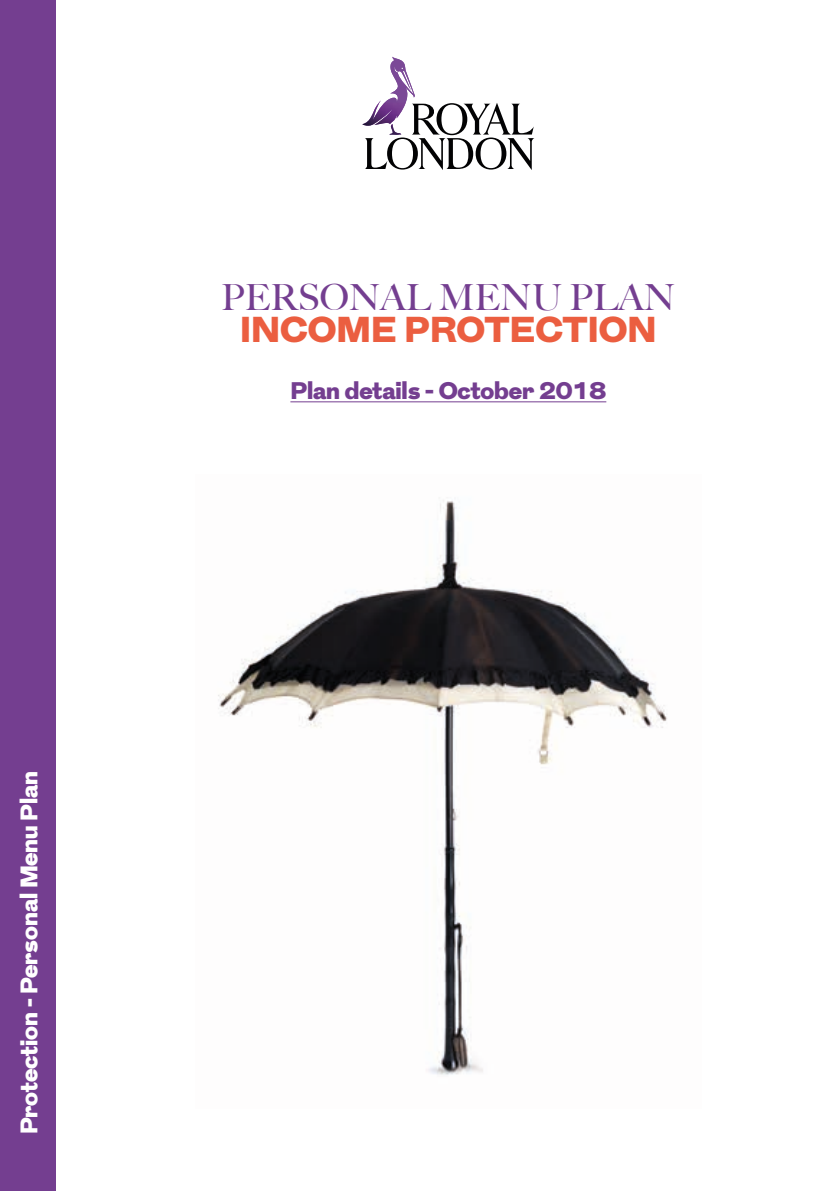
<style>
.page{position:relative;width:840px;height:1191px;background:#fff}
.page>*{position:absolute;margin:0;border:0;box-sizing:border-box;transform-origin:0 0}
.t1{font:500 36px "Big Caslon";color:#743e90}
.t2{font:900 36px "Grot";color:#eb5e40}
.t3{font:900 24px "Grot";color:#fff}
.t4{font:900 24px "Grot";color:#743e90}
</style>
<div class="page">
<div style="left:0;top:0;width:57px;height:1191px;background:#743e90"></div>
<svg style="left:365px;top:93px;width:169px;height:77px"></svg>
<img style="left:362px;top:57px;width:52px;height:78px">
<img style="left:218px;top:500px;width:449px;height:575px">
<hr style="left:290px;top:401px;width:316px;height:1px;background:#743e90">
<p class="t3" style="left:12px;top:1134px;width:365px;rotate:-90deg">Protection - Personal Menu Plan</p>
<h1 class="t1" style="left:221px;top:276px;width:455px">PERSONAL MENU PLAN</h1>
<h1 class="t2" style="left:240px;top:303px;width:418px">INCOME PROTECTION</h1>
<p class="t4" style="left:290px;top:373px;width:317px">Plan details - October 2018</p>
</div>
